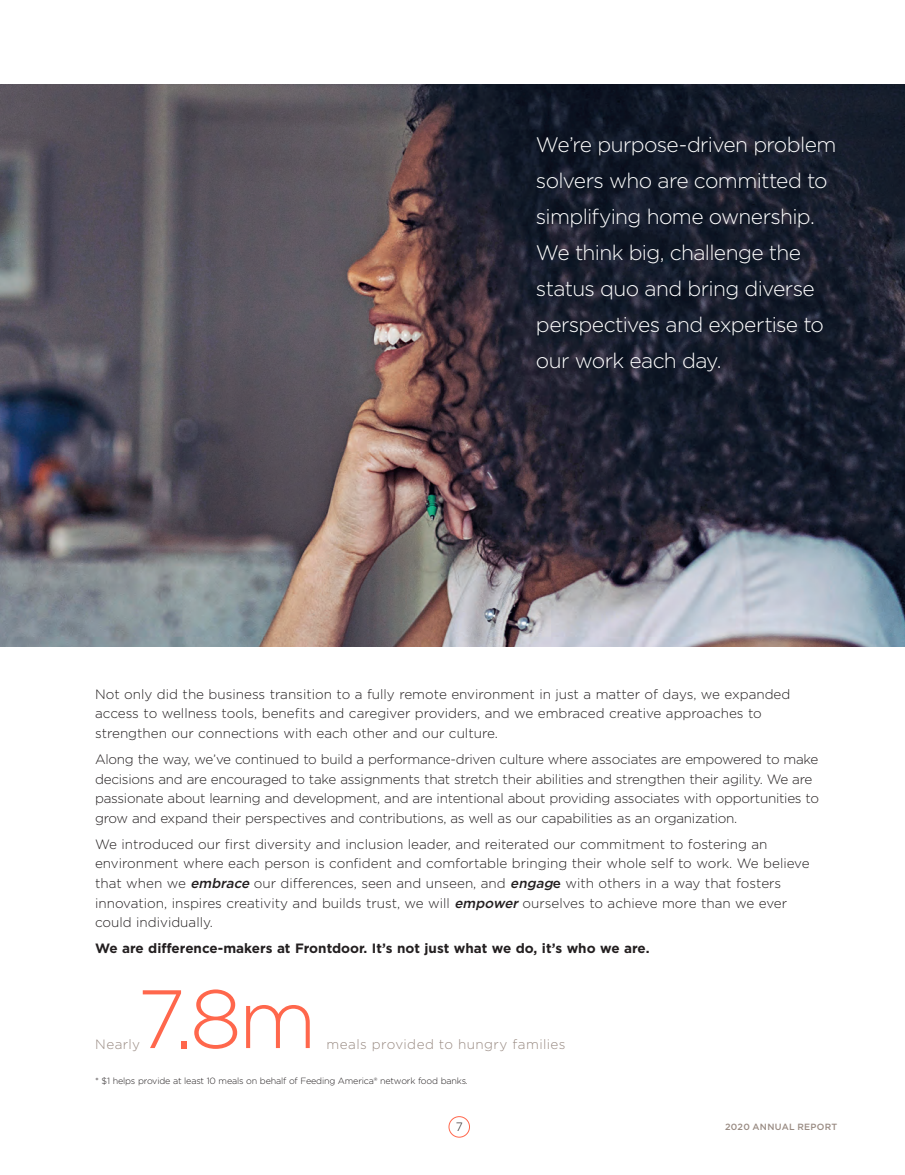
<style>
.page{position:relative;width:905px;height:1175px;background:#fff}
.page>*{position:absolute;margin:0;border:0;box-sizing:border-box;transform-origin:0 0}
.t1{font:300 82.5px "Gotham";color:#ff674c}
.t2{font:300 21px/36px "Gotham";letter-spacing:-.03em;color:#fff}
.t3{font:300 13.5px/19.5px "Gotham";letter-spacing:-.015em;color:#231f20}
.t4{font:700 13.5px "Gotham";color:#231f20}
.t5{font:300 13.5px "Gotham";letter-spacing:.03em;color:#998b83}
.t6{font:300 12px "Gotham";color:#231f20}
.t7{font:300 9px "Gotham";letter-spacing:-.02em;color:#231f20}
.t8{font:500 9px "Gotham";letter-spacing:.03em;color:#998b83}
.s1{font-weight:500;font-style:italic}
.s2{font-weight:500}
</style>
<div class="page">
<div style="left:448px;top:1116px;width:22px;height:21px;border:1px solid #ff674c;border-radius:50%"></div>
<img style="left:0;top:84px;width:904px;height:562px">
<p class="t2" style="left:536px;top:126px;width:302px">We’re purpose-driven problem solvers who are committed to simplifying home ownership.<br>We think big, challenge the status quo and bring diverse perspectives and expertise to our work each day.</p>
<p class="t3" style="left:95px;top:684px;width:696px">Not only did the business transition to a fully remote environment in just a matter of days, we expanded access to wellness tools, benefits and caregiver providers, and we embraced creative approaches to strengthen our connections with each other and our culture.</p>
<p class="t3" style="left:95px;top:749px;width:725px">Along the way, we’ve continued to build a performance-driven culture where associates are empowered to make decisions and are encouraged to take assignments that stretch their abilities and strengthen their agility. We are passionate about learning and development, and are intentional about providing associates with opportunities to grow and expand their perspectives and contributions, as well as our capabilities as an organization.</p>
<p class="t3" style="left:95px;top:834px;width:716px">We introduced our first diversity and inclusion leader, and reiterated our commitment to fostering an environment where each person is confident and comfortable bringing their whole self to work. We believe that when we <span class="s1">embrace</span> our differences, seen and unseen, and <span class="s1">engag</span><span class="s2">e</span> with others in a way that fosters innovation, inspires creativity and builds trust, we will <span class="s1">empower</span> ourselves to achieve more than we ever could individually.</p>
<p class="t4" style="left:95px;top:939px;width:556px">We are difference-makers at Frontdoor. It’s not just what we do, it’s who we are.</p>
<p class="t1" style="left:137px;top:966px;width:181px">7.8m</p>
<p class="t5" style="left:95px;top:1035px;width:47px">Nearly</p>
<p class="t5" style="left:326px;top:1035px;width:240px">meals provided to hungry families</p>
<p class="t7" style="left:95px;top:1075px;width:374px">* $1 helps provide at least 10 meals on behalf of Feeding America® network food banks.</p>
<p class="t6" style="left:455px;top:1119px;width:9px">7</p>
<p class="t8" style="left:725px;top:1120px;width:114px">2020 ANNUAL REPORT</p>
</div>
